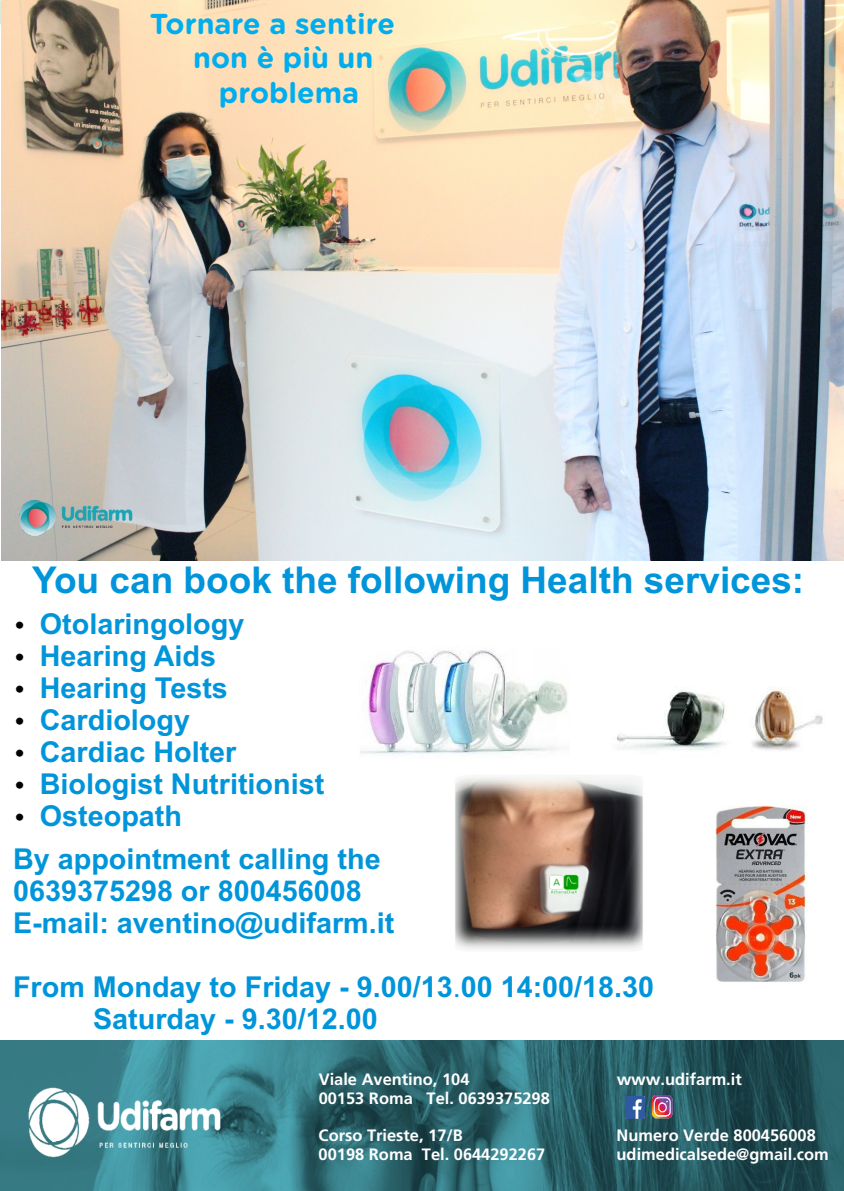
<style>
.page{position:relative;width:844px;height:1191px;background:#fff}
.page>*{position:absolute;margin:0;border:0;box-sizing:border-box;transform-origin:0 0}
.t1{font:700 36.93px "Arial";color:#0095da}
.t2{font:700 28.7px/32.2px "Arial";color:#0095da}
.t3{font:700 28.7px "Gotham Rounded";color:#00aeef}
.t4{font:700 16.45px/19.4px "Frutiger CE";color:#fff}
.s1{font-weight:400}
</style>
<div class="page">
<img style="left:2px;top:0;width:841px;height:560px">
<img style="left:268px;top:1040px;width:575px;height:151px">
<img style="left:0;top:1040px;width:268px;height:151px">
<img style="left:652px;top:1095px;width:20px;height:23px">
<img style="left:625px;top:1096px;width:19px;height:22px">
<img style="left:1px;top:462px;width:158px;height:99px">
<img style="left:360px;top:650px;width:208px;height:105px">
<img style="left:455px;top:777px;width:188px;height:172px">
<img style="left:617px;top:687px;width:206px;height:64px">
<img style="left:715px;top:805px;width:92px;height:177px">
<p class="t3" style="left:150px;top:3px;width:246px">Tornare a sentire</p>
<p class="t3" style="left:193px;top:37px;width:182px">non è più un</p>
<p class="t3" style="left:219px;top:72px;width:142px">problema</p>
<p class="t1" style="left:32px;top:555px;width:773px">You can book the following Health services:</p>
<p class="t2" style="left:40px;top:608px;width:286px">Otolaringology<br>Hearing Aids<br>Hearing Tests<br>Cardiology<br>Cardiac Holter<br>Biologist Nutritionist<br>Osteopath</p>
<p class="t2" style="left:13px;top:843px;width:383px">By appointment calling the<br>0639375298 or 800456008<br>E-mail: aventino@udifarm.it</p>
<p class="t2" style="left:93px;top:971px;width:562px;text-indent:-80px">From Monday to Friday - 9.00/13<span class="s1">.</span>00 14:00/18.30<br>Saturday - 9.30/12.00</p>
<p class="t4" style="left:318px;top:1069px;width:233px">Viale Aventino, 104<br>00153 Roma Tel. 0639375298</p>
<p class="t4" style="left:318px;top:1125px;width:228px">Corso Trieste, 17/B<br>00198 Roma Tel. 0644292267</p>
<p class="t4" style="left:616px;top:1069px;width:127px">www.udifarm.it</p>
<p class="t4" style="left:616px;top:1125px;width:214px">Numero Verde 800456008 udimedicalsede@gmail.com</p>
</div>
